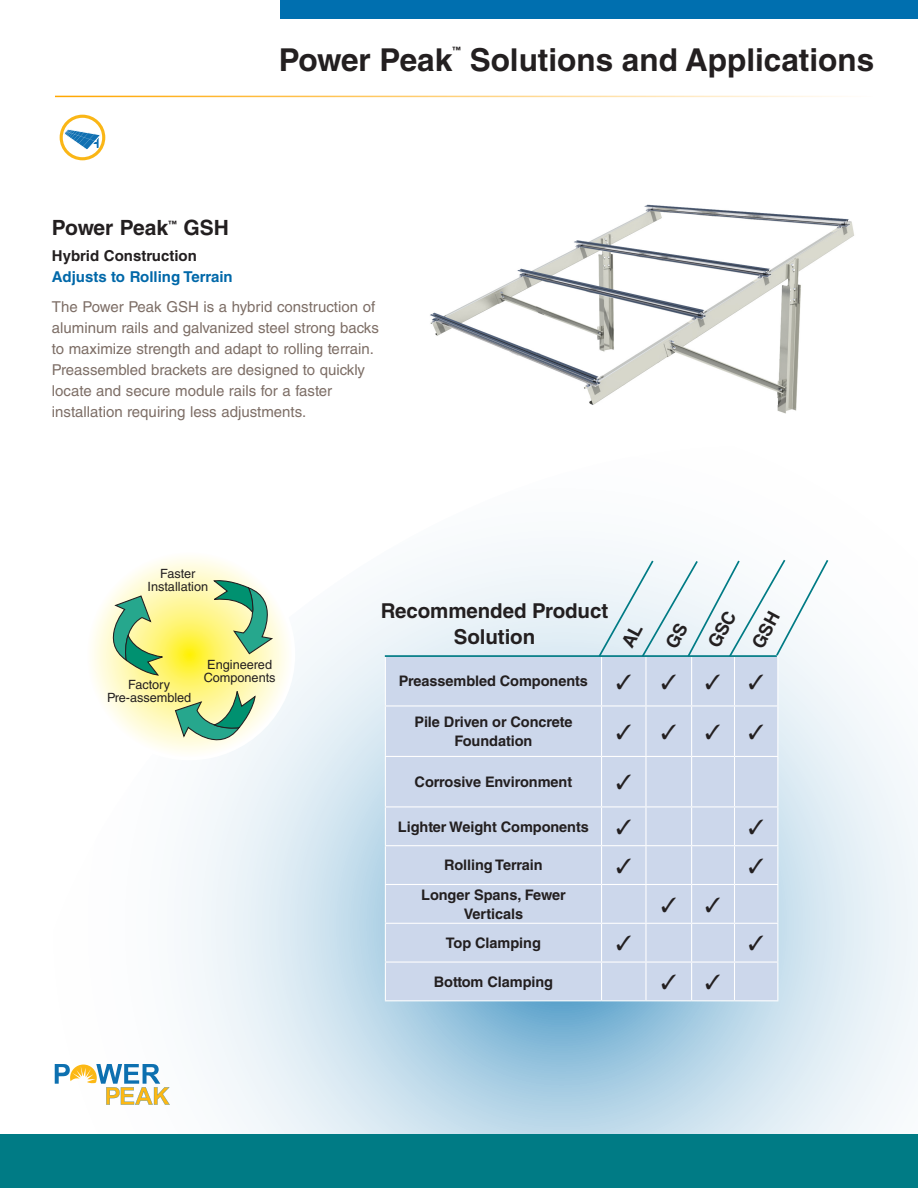
<style>
.page{position:relative;width:918px;height:1188px;background:#fff}
.page>*{position:absolute;margin:0;border:0;box-sizing:border-box;transform-origin:0 0}
.t1{font:700 31.5px "Helvetica LT Std";color:#231f20}
.Product_Name{font:700 21px "Helvetica LT Std";color:#231f20}
.Subheads{font:700 20.55px/26.1px "Helvetica LT Std";letter-spacing:-.005em;color:#231f20;text-align:center}
.Product_Name-2{font:15px/21px "Helvetica LT Std";color:#7d6e66}
.Product_Name-3{font:700 15px "Helvetica LT Std";color:#0068a9}
.Product_Name-4{font:700 15px "Helvetica LT Std";color:#231f20}
.Subheads-2{font:700 14.55px/18.8px "Helvetica LT Std";letter-spacing:-.005em;color:#231f20;text-align:center}
.t2{font:12.75px/12.8px "Helvetica LT Std";color:#231f20;text-align:center}
.Product_Name-5{font:700 8.7px "Helvetica LT Std";color:#231f20}
</style>
<div class="page">
<svg style="left:54px;top:551px;width:864px;height:583px"></svg>
<img style="left:430px;top:204px;width:424px;height:210px">
<div style="left:281px;top:0;width:637px;height:18px;background:#006faf"></div>
<div style="left:0;top:1134px;width:918px;height:54px;background:#007b85"></div>
<svg style="left:55px;top:1064px;width:115px;height:41px"></svg>
<hr style="left:55px;top:96px;width:818px;height:1px;background:#ffa700">
<svg style="left:83px;top:548px;width:212px;height:212px"></svg>
<svg style="left:210px;top:579px;width:70px;height:76px;background:#b4d4a1"></svg>
<svg style="left:98px;top:595px;width:69px;height:83px;background:#bad69f"></svg>
<svg style="left:174px;top:687px;width:82px;height:68px"></svg>
<svg style="left:60px;top:115px;width:45px;height:45px"></svg>
<div style="left:386px;top:657px;width:391px;height:343px;background:#ccd7eb"></div>
<hr style="left:385px;top:657px;width:1px;height:48px;background:#fff">
<hr style="left:601px;top:657px;width:1px;height:48px;background:#fff">
<hr style="left:645px;top:657px;width:2px;height:48px;background:#fff">
<hr style="left:691px;top:657px;width:1px;height:48px;background:#fff">
<hr style="left:734px;top:657px;width:1px;height:48px;background:#fff">
<hr style="left:777px;top:657px;width:1px;height:48px;background:#fff">
<hr style="left:385px;top:705px;width:217px;height:2px;background:#fff">
<hr style="left:385px;top:707px;width:1px;height:49px;background:#fff">
<hr style="left:602px;top:705px;width:44px;height:2px;background:#fff">
<hr style="left:601px;top:707px;width:1px;height:49px;background:#fff">
<hr style="left:646px;top:705px;width:46px;height:2px;background:#fff">
<hr style="left:645px;top:707px;width:2px;height:49px;background:#fff">
<hr style="left:692px;top:705px;width:43px;height:2px;background:#fff">
<hr style="left:691px;top:707px;width:1px;height:49px;background:#fff">
<hr style="left:735px;top:705px;width:43px;height:2px;background:#fff">
<hr style="left:734px;top:707px;width:1px;height:49px;background:#fff">
<hr style="left:777px;top:707px;width:1px;height:49px;background:#fff">
<hr style="left:385px;top:756px;width:217px;height:1px;background:#fff">
<hr style="left:385px;top:757px;width:1px;height:49px;background:#fff">
<hr style="left:602px;top:756px;width:44px;height:1px;background:#fff">
<hr style="left:601px;top:757px;width:1px;height:49px;background:#fff">
<hr style="left:646px;top:756px;width:46px;height:1px;background:#fff">
<hr style="left:645px;top:757px;width:2px;height:49px;background:#fff">
<hr style="left:692px;top:756px;width:43px;height:1px;background:#fff">
<hr style="left:691px;top:757px;width:1px;height:49px;background:#fff">
<hr style="left:735px;top:756px;width:43px;height:1px;background:#fff">
<hr style="left:734px;top:757px;width:1px;height:49px;background:#fff">
<hr style="left:777px;top:757px;width:1px;height:49px;background:#fff">
<hr style="left:385px;top:806px;width:217px;height:1px;background:#fff">
<hr style="left:385px;top:807px;width:1px;height:38px;background:#fff">
<hr style="left:602px;top:806px;width:44px;height:1px;background:#fff">
<hr style="left:601px;top:807px;width:1px;height:38px;background:#fff">
<hr style="left:646px;top:806px;width:46px;height:1px;background:#fff">
<hr style="left:645px;top:807px;width:2px;height:38px;background:#fff">
<hr style="left:692px;top:806px;width:43px;height:1px;background:#fff">
<hr style="left:691px;top:807px;width:1px;height:38px;background:#fff">
<hr style="left:735px;top:806px;width:43px;height:1px;background:#fff">
<hr style="left:734px;top:807px;width:1px;height:38px;background:#fff">
<hr style="left:777px;top:807px;width:1px;height:38px;background:#fff">
<hr style="left:385px;top:845px;width:217px;height:1px;background:#fff">
<hr style="left:385px;top:846px;width:1px;height:38px;background:#fff">
<hr style="left:602px;top:845px;width:44px;height:1px;background:#fff">
<hr style="left:601px;top:846px;width:1px;height:38px;background:#fff">
<hr style="left:646px;top:845px;width:46px;height:1px;background:#fff">
<hr style="left:645px;top:846px;width:2px;height:38px;background:#fff">
<hr style="left:692px;top:845px;width:43px;height:1px;background:#fff">
<hr style="left:691px;top:846px;width:1px;height:38px;background:#fff">
<hr style="left:735px;top:845px;width:43px;height:1px;background:#fff">
<hr style="left:734px;top:846px;width:1px;height:38px;background:#fff">
<hr style="left:777px;top:846px;width:1px;height:38px;background:#fff">
<hr style="left:385px;top:884px;width:217px;height:1px;background:#fff">
<hr style="left:385px;top:885px;width:1px;height:38px;background:#fff">
<hr style="left:602px;top:884px;width:44px;height:1px;background:#fff">
<hr style="left:601px;top:885px;width:1px;height:38px;background:#fff">
<hr style="left:646px;top:884px;width:46px;height:1px;background:#fff">
<hr style="left:645px;top:885px;width:2px;height:38px;background:#fff">
<hr style="left:692px;top:884px;width:43px;height:1px;background:#fff">
<hr style="left:691px;top:885px;width:1px;height:38px;background:#fff">
<hr style="left:735px;top:884px;width:43px;height:1px;background:#fff">
<hr style="left:734px;top:885px;width:1px;height:38px;background:#fff">
<hr style="left:777px;top:885px;width:1px;height:38px;background:#fff">
<hr style="left:385px;top:923px;width:217px;height:1px;background:#fff">
<hr style="left:385px;top:924px;width:1px;height:38px;background:#fff">
<hr style="left:602px;top:923px;width:44px;height:1px;background:#fff">
<hr style="left:601px;top:924px;width:1px;height:38px;background:#fff">
<hr style="left:646px;top:923px;width:46px;height:1px;background:#fff">
<hr style="left:645px;top:924px;width:2px;height:38px;background:#fff">
<hr style="left:692px;top:923px;width:43px;height:1px;background:#fff">
<hr style="left:691px;top:924px;width:1px;height:38px;background:#fff">
<hr style="left:735px;top:923px;width:43px;height:1px;background:#fff">
<hr style="left:734px;top:924px;width:1px;height:38px;background:#fff">
<hr style="left:777px;top:924px;width:1px;height:38px;background:#fff">
<hr style="left:385px;top:962px;width:217px;height:1px;background:#fff">
<hr style="left:385px;top:963px;width:1px;height:37px;background:#fff">
<hr style="left:602px;top:962px;width:44px;height:1px;background:#fff">
<hr style="left:601px;top:963px;width:1px;height:37px;background:#fff">
<hr style="left:646px;top:962px;width:46px;height:1px;background:#fff">
<hr style="left:645px;top:963px;width:2px;height:37px;background:#fff">
<hr style="left:692px;top:962px;width:43px;height:1px;background:#fff">
<hr style="left:691px;top:963px;width:1px;height:37px;background:#fff">
<hr style="left:735px;top:962px;width:43px;height:1px;background:#fff">
<hr style="left:734px;top:963px;width:1px;height:37px;background:#fff">
<hr style="left:777px;top:963px;width:1px;height:37px;background:#fff">
<hr style="left:385px;top:1000px;width:217px;height:1px;background:#fff">
<hr style="left:602px;top:1000px;width:44px;height:1px;background:#fff">
<hr style="left:646px;top:1000px;width:46px;height:1px;background:#fff">
<hr style="left:692px;top:1000px;width:43px;height:1px;background:#fff">
<hr style="left:735px;top:1000px;width:43px;height:1px;background:#fff">
<hr style="left:385px;top:655px;width:392px;height:2px;background:#007b85">
<svg style="left:617px;top:674px;width:14px;height:15px"></svg>
<svg style="left:662px;top:674px;width:14px;height:15px"></svg>
<svg style="left:706px;top:674px;width:14px;height:15px"></svg>
<svg style="left:749px;top:674px;width:14px;height:15px"></svg>
<svg style="left:617px;top:724px;width:14px;height:15px"></svg>
<svg style="left:662px;top:724px;width:14px;height:15px"></svg>
<svg style="left:706px;top:724px;width:14px;height:15px"></svg>
<svg style="left:749px;top:724px;width:14px;height:15px"></svg>
<svg style="left:617px;top:775px;width:14px;height:15px"></svg>
<svg style="left:617px;top:819px;width:14px;height:15px"></svg>
<svg style="left:749px;top:819px;width:14px;height:15px"></svg>
<svg style="left:617px;top:858px;width:14px;height:15px"></svg>
<svg style="left:749px;top:858px;width:14px;height:15px"></svg>
<svg style="left:662px;top:897px;width:14px;height:15px"></svg>
<svg style="left:706px;top:897px;width:14px;height:15px"></svg>
<svg style="left:617px;top:936px;width:14px;height:15px"></svg>
<svg style="left:749px;top:936px;width:14px;height:15px"></svg>
<svg style="left:662px;top:975px;width:14px;height:14px"></svg>
<svg style="left:706px;top:975px;width:14px;height:14px"></svg>
<svg style="left:597px;top:558px;width:233px;height:101px"></svg>
<p class="Product_Name-5" style="left:452px;top:44px;width:10px">™</p>
<p class="t1" style="left:470px;top:41px;width:406px">Solutions and Applications</p>
<p class="t1" style="left:279px;top:41px;width:175px">Power Peak</p>
<p class="Product_Name" style="left:52px;top:215px;width:118px">Power Peak</p>
<p class="Product_Name-5" style="left:168px;top:218px;width:10px">™</p>
<p class="Product_Name" style="left:183px;top:215px;width:47px">GSH</p>
<p class="Product_Name-4" style="left:52px;top:247px;width:146px">Hybrid Construction</p>
<p class="Product_Name-3" style="left:52px;top:268px;width:182px">Adjusts to Rolling Terrain</p>
<p class="Product_Name-2" style="left:52px;top:296px;width:328px">The Power Peak GSH is a hybrid construction of aluminum rails and galvanized steel strong backs to maximize strength and adapt to rolling terrain.<br>Preassembled brackets are designed to quickly locate and secure module rails for a faster installation requiring less adjustments.</p>
<p class="t2" style="left:147px;top:567px;width:62px">Faster<br>Installation</p>
<p class="t2" style="left:107px;top:678px;width:86px">Factory<br>Pre-assembled</p>
<p class="t2" style="left:204px;top:658px;width:73px;text-align:left">Engineered<br>Components</p>
<p class="Subheads" style="left:381px;top:597px;width:229px">Recommended Product<br>Solution</p>
<p class="Subheads-2" style="left:399px;top:672px;width:191px">Preassembled Components</p>
<p class="Subheads-2" style="left:414px;top:712px;width:160px">Pile Driven or Concrete<br>Foundation</p>
<p class="Subheads-2" style="left:415px;top:772px;width:159px">Corrosive Environment</p>
<p class="Subheads-2" style="left:398px;top:817px;width:192px">Lighter Weight Components</p>
<p class="Subheads-2" style="left:444px;top:856px;width:100px">Rolling Terrain</p>
<p class="Subheads-2" style="left:421px;top:885px;width:146px">Longer Spans, Fewer<br>Verticals</p>
<p class="Subheads-2" style="left:446px;top:933px;width:96px">Top Clamping</p>
<p class="Subheads-2" style="left:434px;top:972px;width:121px">Bottom Clamping</p>
</div>
